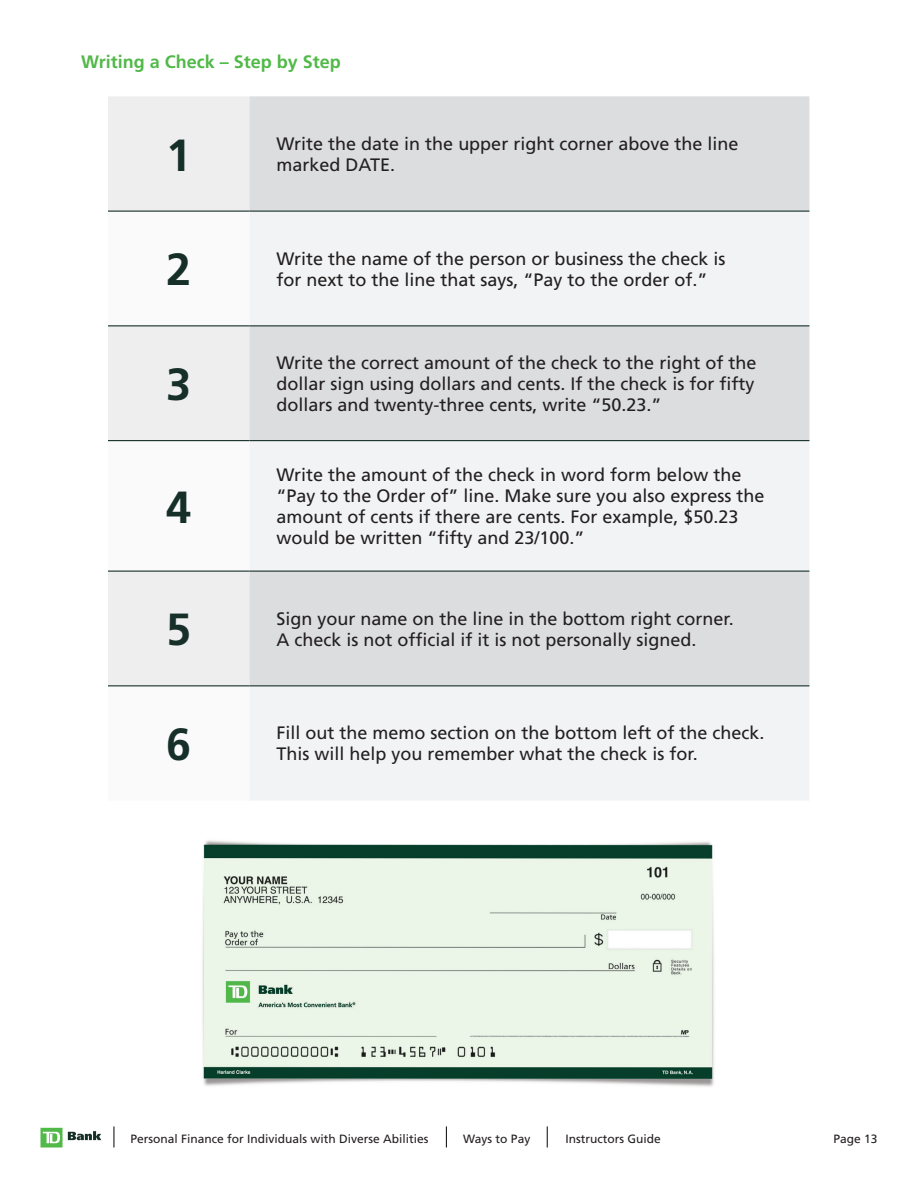
<style>
.page{position:relative;width:918px;height:1188px;background:#fff}
.page>*{position:absolute;margin:0;border:0;box-sizing:border-box;transform-origin:0 0}
.t1{font:700 45px "Frutiger";color:#163029}
.t2{font:18px/21px "Frutiger";color:#231f20}
.t3{font:700 18px "Frutiger";color:#51b948}
.t4{font:12px "Frutiger";color:#231f20}
</style>
<div class="page">
<svg style="left:40px;top:1128px;width:61px;height:20px"></svg>
<hr style="left:113px;top:1126px;width:2px;height:21px;background:#231f20">
<svg style="left:446px;top:1126px;width:1px;height:21px"></svg>
<svg style="left:547px;top:1126px;width:1px;height:21px"></svg>
<img style="left:202px;top:840px;width:512px;height:247px">
<div style="left:108px;top:96px;width:141px;height:115px;background:#eeeeef"></div>
<div style="left:249px;top:96px;width:560px;height:115px;background:#dcdddf"></div>
<svg style="left:108px;top:326px;width:141px;height:361px;fill:#eeeeef"></svg>
<svg style="left:249px;top:212px;width:560px;height:588px;fill:#f2f3f4"></svg>
<hr style="left:108px;top:211px;width:141px;height:1px;background:#163029">
<hr style="left:249px;top:211px;width:560px;height:1px;background:#163029">
<hr style="left:108px;top:325px;width:141px;height:1px;background:#163029">
<hr style="left:249px;top:325px;width:560px;height:1px;background:#163029">
<hr style="left:108px;top:440px;width:141px;height:1px;background:#163029">
<hr style="left:249px;top:440px;width:560px;height:1px;background:#163029">
<hr style="left:108px;top:571px;width:141px;height:1px;background:#163029">
<hr style="left:249px;top:571px;width:560px;height:1px;background:#163029">
<hr style="left:108px;top:685px;width:141px;height:1px;background:#163029">
<hr style="left:249px;top:685px;width:560px;height:1px;background:#163029">
<p class="t3" style="left:81px;top:51px;width:261px">Writing a Check – Step by Step</p>
<p class="t1" style="left:166px;top:129px;width:27px">1</p>
<p class="t2" style="left:276px;top:133px;width:463px">Write the date in the upper right corner above the line marked DATE.</p>
<p class="t1" style="left:166px;top:243px;width:27px">2</p>
<p class="t2" style="left:276px;top:248px;width:450px">Write the name of the person or business the check is for next to the line that says, “Pay to the order of.”</p>
<p class="t1" style="left:166px;top:358px;width:27px">3</p>
<p class="t1" style="left:166px;top:481px;width:27px">4</p>
<p class="t2" style="left:276px;top:352px;width:481px;text-align:justify">Write the correct amount of the check to the right of the dollar sign using dollars and cents. If the check is for fifty dollars and twenty-three cents, write “50.23.”</p>
<p class="t2" style="left:276px;top:464px;width:490px">Write the amount of the check in word form below the “Pay to the Order of” line. Make sure you also express the amount of cents if there are cents. For example, $50.23 would be written “fifty and 23/100.”</p>
<p class="t1" style="left:166px;top:603px;width:27px">5</p>
<p class="t2" style="left:276px;top:608px;width:459px">Sign your name on the line in the bottom right corner.<br>A check is not official if it is not personally signed.</p>
<p class="t1" style="left:166px;top:718px;width:27px">6</p>
<p class="t2" style="left:276px;top:723px;width:490px">Fill out the memo section on the bottom left of the check.<br>This will help you remember what the check is for.</p>
<p class="t4" style="left:131px;top:1132px;width:300px">Personal Finance for Individuals with Diverse Abilities</p>
<p class="t4" style="left:463px;top:1132px;width:69px">Ways to Pay</p>
<p class="t4" style="left:565px;top:1132px;width:97px">Instructors Guide</p>
<p class="t4" style="left:833px;top:1132px;width:46px">Page 13</p>
</div>
